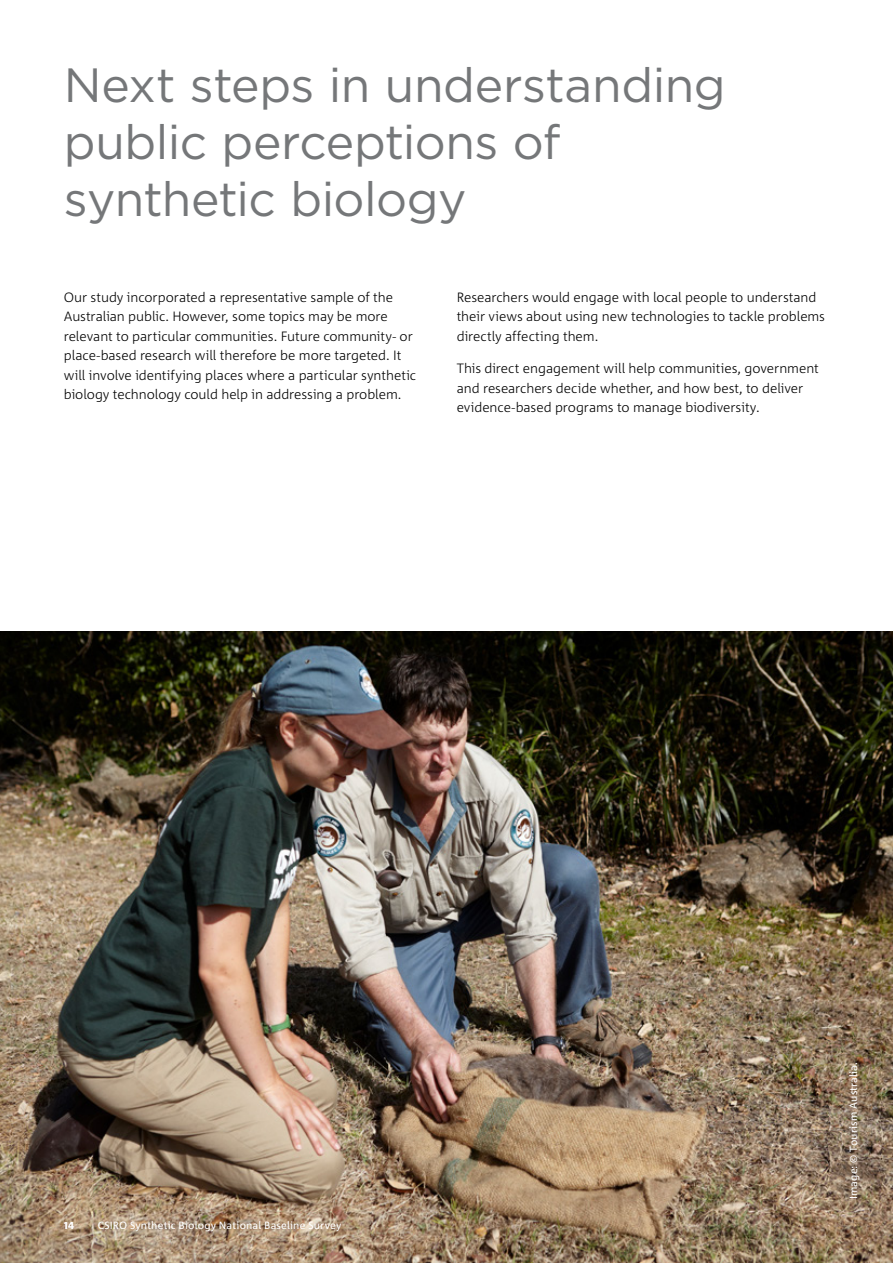
<style>
.page{position:relative;width:893px;height:1263px;background:#fff}
.page>*{position:absolute;margin:0;border:0;box-sizing:border-box;transform-origin:0 0}
.H1_Page_Title_A4{font:48px/57px "Gotham";letter-spacing:-.01em;color:#757779}
.Body_Copy{font:300 13.5px/19.5px "Corpid C1";letter-spacing:-.005em;color:#000}
.Folio_Left{font:10.5px "Corpid C1";letter-spacing:.015em;color:#fff}
.Folio_Left-2{font:800 10.5px "Corpid C1";color:#fff}
</style>
<div class="page">
<hr style="left:892px;top:0;width:1px;height:1263px;background:#e6e7e8">
<img style="left:0;top:631px;width:893px;height:632px">
<h1 class="H1_Page_Title_A4" style="left:64px;top:56px;width:663px">Next steps in understanding public perceptions of synthetic biology</h1>
<p class="Body_Copy" style="left:64px;top:287px;width:354px">Our study incorporated a representative sample of the Australian public. However, some topics may be more relevant to particular communities. Future community- or place-based research will therefore be more targeted. It will involve identifying places where a particular synthetic biology technology could help in addressing a problem.</p>
<p class="Body_Copy" style="left:457px;top:287px;width:370px">Researchers would engage with local people to understand their views about using new technologies to tackle problems directly affecting them.</p>
<p class="Body_Copy" style="left:457px;top:358px;width:364px">This direct engagement will help communities, government and researchers decide whether, and how best, to deliver evidence-based programs to manage biodiversity.</p>
<p class="Folio_Left-2" style="left:64px;top:1218px;width:12px">14</p>
<p class="Folio_Left" style="left:98px;top:1218px;width:245px">CSIRO Synthetic Biology National Baseline Survey</p>
<p class="Folio_Left" style="left:847px;top:1199px;width:139px;rotate:-90deg">Image: © Tourism Australia.</p>
</div>
